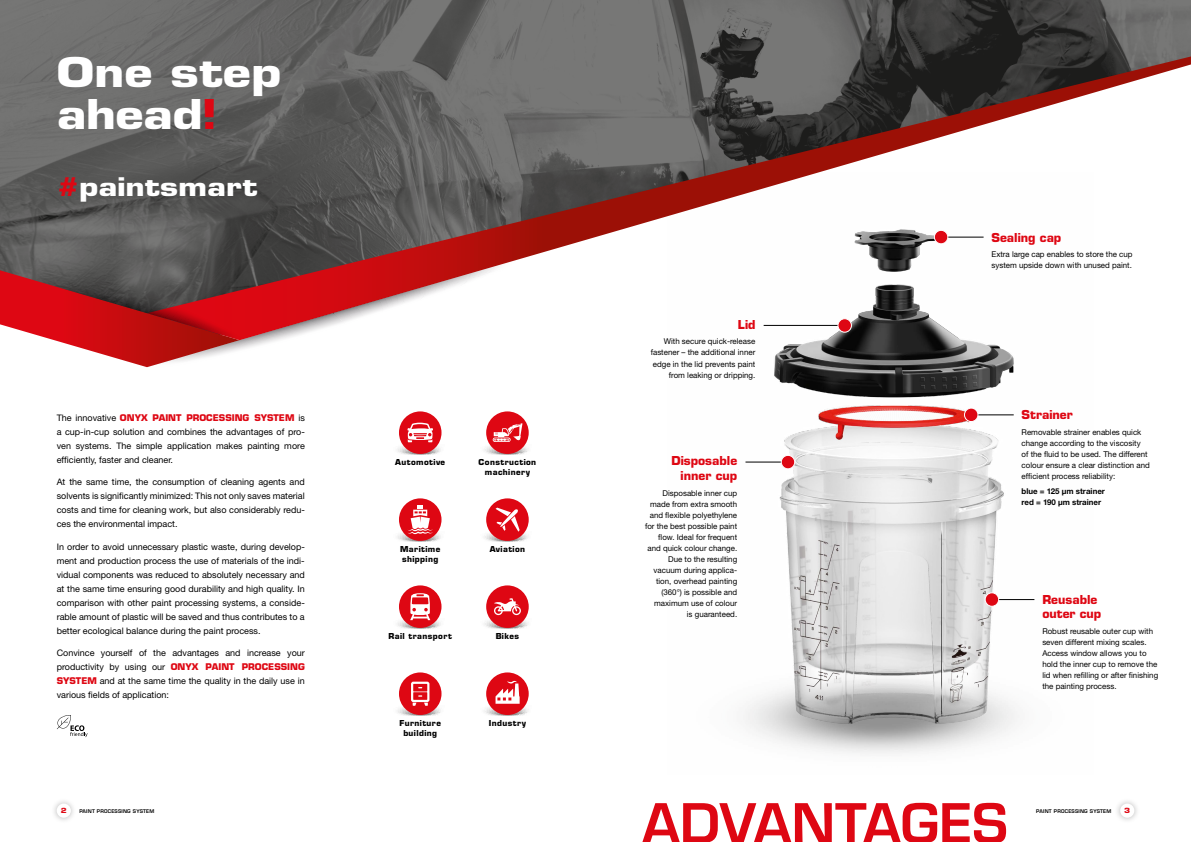
<style>
.page{position:relative;width:1191px;height:842px;background:#fff}
.page>*{position:absolute;margin:0;border:0;box-sizing:border-box;transform-origin:0 0}
.t1{font:600 53px "Eurostile LT Std";color:#de0713}
.t2{font:700 40px/42px "Eurostile LT Std";color:#fff;scale:1.23 1}
.t3{font:700 25px "Eurostile LT Std";color:#fff;scale:1.25 1}
.t4{font:700 12px/14.4px "Eurostile LT Std";color:#de0713;text-align:right}
.t5{font:9px/14px "Helvetica Neue LT Pro";color:#000;text-align:justify}
.t6{font:700 9px "Eurostile LT Std";color:#de0713}
.t7{font:8px/11px "Helvetica Neue LT Pro";color:#000}
.t8{font:700 8px/9.6px "Eurostile LT Std";letter-spacing:.05em;color:#000;text-align:center}
.t9{font:700 8px/11px "Helvetica Neue LT Pro";color:#000}
.t10{font:700 7px "Eurostile LT Std";color:#de0713;scale:1.2 1}
.t11{font:700 6.9px "Eurostile LT Std";color:#de0713;scale:1.2 1}
.t12{font:600 5px "Eurostile LT Std";letter-spacing:.04em;color:#000}
.s1{color:#de0713}
.s2{font-family:"Helvetica Neue LT Pro";font-weight:400;color:#000}
.s3{font-family:"Eurostile LT Std";font-weight:700;color:#de0713}
</style>
<div class="page">
<img style="left:743px;top:354px;width:292px;height:400px">
<div style="left:50px;top:797px;width:27px;height:27px;background:#000;opacity:.3"></div>
<div style="left:57px;top:803px;width:14px;height:15px;background:#fff;border-radius:50%"></div>
<div style="left:1114px;top:797px;width:26px;height:27px;background:#000;opacity:.3"></div>
<div style="left:1120px;top:803px;width:14px;height:15px;background:#fff;border-radius:50%"></div>
<img style="left:0;top:0;width:1191px;height:354px">
<svg style="left:147px;top:56px;width:1044px;height:284px"></svg>
<svg style="left:0;top:260px;width:517px;height:107px"></svg>
<hr style="left:941px;top:237px;width:42px;height:1px;background:#000">
<hr style="left:971px;top:414px;width:42px;height:1px;background:#000">
<hr style="left:745px;top:462px;width:43px;height:1px;background:#000">
<hr style="left:763px;top:325px;width:81px;height:1px;background:#000">
<hr style="left:992px;top:599px;width:42px;height:1px;background:#000">
<div style="left:934px;top:230px;width:13px;height:14px;background:#de0713;border-radius:50%"></div>
<div style="left:934px;top:230px;width:14px;height:14px;border:1px solid #fff;border-radius:50%"></div>
<div style="left:964px;top:408px;width:14px;height:14px;background:#de0713;border-radius:50%"></div>
<div style="left:964px;top:408px;width:14px;height:14px;border:1px solid #fff;border-radius:50%"></div>
<div style="left:781px;top:455px;width:13px;height:14px;background:#de0713;border-radius:50%"></div>
<div style="left:781px;top:455px;width:14px;height:14px;border:1px solid #fff;border-radius:50%"></div>
<div style="left:838px;top:319px;width:13px;height:13px;background:#de0713;border-radius:50%"></div>
<div style="left:837px;top:318px;width:14px;height:15px;border:1px solid #fff;border-radius:50%"></div>
<div style="left:985px;top:593px;width:13px;height:13px;background:#de0713;border-radius:50%"></div>
<div style="left:984px;top:592px;width:15px;height:15px;border:1px solid #fff;border-radius:50%"></div>
<svg style="left:397px;top:614px;width:44px;height:15px"></svg>
<div style="left:399px;top:585px;width:42px;height:43px;background:#de0713;border-radius:50%"></div>
<svg style="left:397px;top:701px;width:44px;height:15px"></svg>
<div style="left:399px;top:672px;width:42px;height:43px;background:#de0713;border-radius:50%"></div>
<svg style="left:484px;top:527px;width:44px;height:15px"></svg>
<div style="left:486px;top:498px;width:43px;height:43px;background:#de0713;border-radius:50%"></div>
<svg style="left:484px;top:614px;width:44px;height:15px"></svg>
<div style="left:486px;top:585px;width:43px;height:43px;background:#de0713;border-radius:50%"></div>
<svg style="left:484px;top:701px;width:44px;height:15px"></svg>
<div style="left:486px;top:672px;width:43px;height:43px;background:#de0713;border-radius:50%"></div>
<svg style="left:397px;top:527px;width:44px;height:15px"></svg>
<div style="left:399px;top:498px;width:42px;height:43px;background:#de0713;border-radius:50%"></div>
<svg style="left:57px;top:715px;width:31px;height:22px"></svg>
<svg style="left:484px;top:440px;width:44px;height:15px"></svg>
<div style="left:486px;top:411px;width:43px;height:43px;background:#de0713;border-radius:50%"></div>
<svg style="left:492px;top:423px;width:30px;height:19px"></svg>
<svg style="left:397px;top:440px;width:44px;height:15px"></svg>
<div style="left:399px;top:411px;width:42px;height:43px;background:#de0713;border-radius:50%"></div>
<svg style="left:407px;top:423px;width:26px;height:19px"></svg>
<svg style="left:408px;top:505px;width:25px;height:29px"></svg>
<svg style="left:495px;top:508px;width:24px;height:24px"></svg>
<svg style="left:410px;top:593px;width:20px;height:27px"></svg>
<svg style="left:494px;top:598px;width:27px;height:17px"></svg>
<svg style="left:495px;top:681px;width:24px;height:23px"></svg>
<svg style="left:411px;top:682px;width:18px;height:24px"></svg>
<h2 class="t2" style="left:57px;top:51px;width:184px">One step ahead<span class="s1">!</span></h2>
<h3 class="t3" style="left:57px;top:171px;width:162px"><span class="s1">#</span>paintsmart</h3>
<p class="t6" style="left:57px;top:412px;width:250px"><span class="s2">The innovative</span> ONYX PAINT PROCESSING SYSTEM <span class="s2">is</span></p>
<p class="t5" style="left:57px;top:424px;width:250px">a cup-in-cup solution and combines the advantages of pro&shy;ven systems. The simple application makes painting more efficiently, faster and cleaner.</p>
<p class="t5" style="left:57px;top:475px;width:250px">At the same time, the consumption of cleaning agents and solvents is significantly minimized: This not only saves material costs and time for cleaning work, but also considerably redu&shy;ces the environmental impact.</p>
<p class="t5" style="left:57px;top:539px;width:250px">In order to avoid unnecessary plastic waste, during develop&shy;ment and production process the use of materials of the indi&shy;vidual components was reduced to absolutely necessary and at the same time ensuring good durability and high quality. In comparison with other paint processing systems, a conside&shy;rable amount of plastic will be saved and thus contributes to a better ecological balance during the paint process.</p>
<p class="t5" style="left:57px;top:646px;width:250px">Convince yourself of the advantages and increase your productivity by using our <span class="s3">ONYX PAINT PROCESSING SYSTEM</span> and at the same time the quality in the daily use in various fields of application:</p>
<p class="t8" style="left:395px;top:457px;width:51px">Automotive</p>
<p class="t8" style="left:400px;top:544px;width:42px;text-align:left">Maritime shipping</p>
<p class="t8" style="left:478px;top:457px;width:59px">Construction machinery</p>
<p class="t8" style="left:490px;top:544px;width:37px">Aviation</p>
<p class="t8" style="left:388px;top:631px;width:65px">Rail transport</p>
<p class="t8" style="left:496px;top:631px;width:25px">Bikes</p>
<p class="t8" style="left:399px;top:718px;width:43px">Furniture building</p>
<p class="t8" style="left:489px;top:718px;width:39px">Industry</p>
<h3 class="t4" style="left:738px;top:317px;width:19px">Lid</h3>
<p class="t7" style="left:650px;top:336px;width:106px;text-align:right">With secure quick-release fastener – the additional inner edge in the lid prevents paint from leaking or dripping.</p>
<h3 class="t4" style="left:671px;top:454px;width:67px">Disposable inner cup</h3>
<p class="t7" style="left:645px;top:487px;width:94px;text-align:right">Disposable inner cup made from extra smooth and flexible polyethylene for the best possible paint flow. Ideal for frequent and quick colour change.<br>Due to the resulting vacuum during applica&shy;tion, overhead painting (360°) is possible and maximum use of colour<br>is guaranteed.</p>
<h3 class="t4" style="left:991px;top:230px;width:71px">Sealing cap</h3>
<p class="t7" style="left:991px;top:249px;width:143px">Extra large cap enables to store the cup system upside down with unused paint.</p>
<h3 class="t4" style="left:1021px;top:408px;width:53px">Strainer</h3>
<p class="t7" style="left:1021px;top:426px;width:130px">Removable strainer enables quick change according to the viscosity<br>of the fluid to be used. The different colour ensure a clear distinction and efficient process reliability:</p>
<p class="t9" style="left:1021px;top:486px;width:85px">blue = 125 µm strainer red = 190 µm strainer</p>
<h3 class="t4" style="left:1042px;top:592px;width:61px;text-align:left">Reusable outer cup</h3>
<p class="t7" style="left:1042px;top:626px;width:117px">Robust reusable outer cup with seven different mixing scales.<br>Access window allows you to hold the inner cup to remove the lid when refilling or after finishing the painting process.</p>
<h1 class="t1" style="left:642px;top:790px;width:367px">ADVANTAGES</h1>
<p class="t11" style="left:61px;top:806px;width:6px">2</p>
<p class="t12" style="left:79px;top:808px;width:77px">PAINT PROCESSING SYSTEM</p>
<p class="t12" style="left:1036px;top:808px;width:77px">PAINT PROCESSING SYSTEM</p>
<p class="t10" style="left:1124px;top:806px;width:7px">3</p>
</div>
